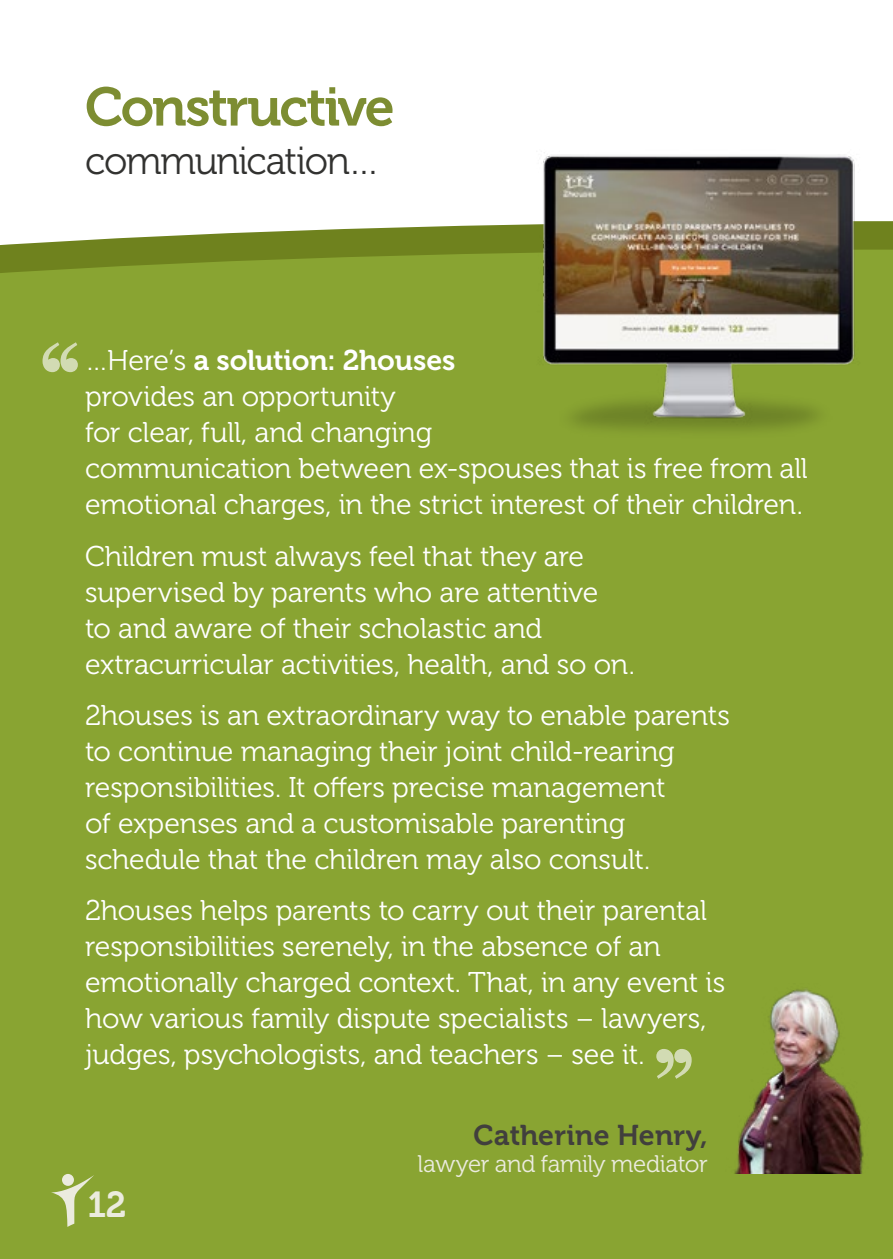
<style>
.page{position:relative;width:893px;height:1259px;background:#fff}
.page>*{position:absolute;margin:0;border:0;box-sizing:border-box;transform-origin:0 0}
.t1{font:54px "Museo 700";letter-spacing:-.04em;color:#7d8d32}
.t2{font:39px "Museo 300";letter-spacing:-.035em;color:#323230}
.t3{font:36px "Museo 700";color:#ebebde}
.t4{font:28.5px/36px "Museo 300";letter-spacing:-.005em;color:#fff}
.t5{font:28.5px "Museo 700";letter-spacing:-.005em;color:#fff}
.t6{font:28.5px "Museo 700";letter-spacing:.005em;color:#413f3d}
.t7{font:24px "Museo 300";letter-spacing:-.015em;color:#ebebde}
.s1{font-family:"Museo 300"}
</style>
<div class="page">
<div style="left:0;top:250px;width:893px;height:1009px;background:#89a432"></div>
<svg style="left:51px;top:1174px;width:43px;height:53px"></svg>
<img style="left:701px;top:983px;width:191px;height:190px">
<svg style="left:656px;top:1049px;width:36px;height:29px"></svg>
<svg style="left:43px;top:342px;width:35px;height:30px"></svg>
<img style="left:513px;top:152px;width:376px;height:286px">
<h1 class="t1" style="left:85px;top:77px;width:311px">Constructive</h1>
<h2 class="t2" style="left:85px;top:139px;width:296px">communication…</h2>
<p class="t5" style="left:85px;top:344px;width:372px"><span class="s1">…Here’s</span> a solution: 2houses</p>
<p class="t4" style="left:85px;top:379px;width:724px">provides an opportunity<br>for clear, full, and changing<br>communication between ex-spouses that is free from all emotional charges, in the strict interest of their children.</p>
<p class="t4" style="left:85px;top:538px;width:551px">Children must always feel that they are supervised by parents who are attentive<br>to and aware of their scholastic and extracurricular activities, health, and so on.</p>
<p class="t4" style="left:85px;top:697px;width:646px">2houses is an extraordinary way to enable parents to continue managing their joint child-rearing responsibilities. It offers precise management<br>of expenses and a customisable parenting schedule that the children may also consult.</p>
<p class="t4" style="left:85px;top:893px;width:642px">2houses helps parents to carry out their parental responsibilities serenely, in the absence of an emotionally charged context. That, in any event is how various family dispute specialists – lawyers, judges, psychologists, and teachers – see it.</p>
<p class="t3" style="left:88px;top:1184px;width:40px">12</p>
<p class="t6" style="left:473px;top:1119px;width:236px">Catherine Henry,</p>
<p class="t7" style="left:418px;top:1150px;width:292px">lawyer and family mediator</p>
</div>
